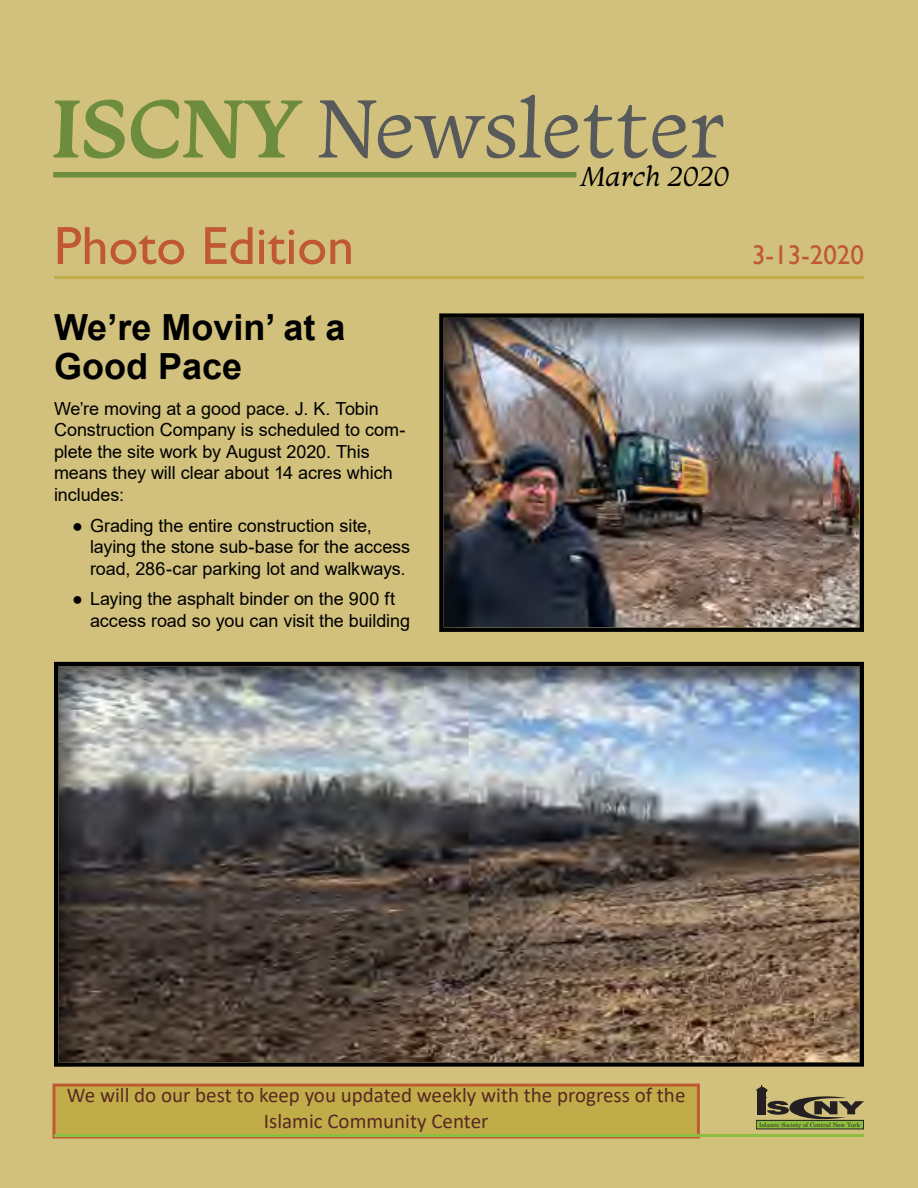
<style>
.page{position:relative;width:918px;height:1188px;background:#d1c17d}
.page>*{position:absolute;margin:0;border:0;box-sizing:border-box;transform-origin:0 0}
.t1{font:86.4px "Monarcha";letter-spacing:-.01em;color:#58595b}
.t2{font:54px "Gill Sans";color:#c05933}
.t3{font:700 36px/39px "Arial";color:#000}
.t4{font:italic 28.8px "Monarcha";letter-spacing:-.01em;color:#000}
.t5{font:27px "Gill Sans";color:#c05933}
.t6{font:21px/25.2px "Calibri";color:#592823;text-align:center}
.Article_Type{font:18px/21.6px "Arial";letter-spacing:-.005em;color:#000}
.t7{font:6px "Century Schoolbook";color:#231f20}
.s1{font-weight:600;color:#6d8c3d}
</style>
<div class="page">
<div style="left:54px;top:1085px;width:644px;height:52px;background:#c0ac49"></div>
<div style="left:52px;top:1084px;width:648px;height:54px;border:3px solid #c05933"></div>
<svg style="left:756px;top:1085px;width:108px;height:34px"></svg>
<div style="left:756px;top:1120px;width:108px;height:9px;background:#8dbd3f"></div>
<div style="left:756px;top:1120px;width:108px;height:9px;border:1px solid #231f20"></div>
<div style="left:53px;top:172px;width:523px;height:5px;background:#6d8c3d"></div>
<hr style="left:54px;top:1134px;width:810px;height:3px;background:#8ebe3f">
<hr style="left:54px;top:276px;width:810px;height:3px;background:#c0ac49">
<div style="left:40px;top:651px;width:838px;height:417px;background:#000;opacity:.71"></div>
<div style="left:426px;top:303px;width:452px;height:331px;background:#000;opacity:.71"></div>
<h1 class="t1" style="left:50px;top:72px;width:676px"><span class="s1">ISCNY</span> Newsletter</h1>
<h3 class="t4" style="left:581px;top:158px;width:150px">March 2020</h3>
<p class="t2" style="left:54px;top:214px;width:302px">Photo Edition</p>
<p class="t3" style="left:54px;top:308px;width:293px">We’re Movin’ at a<br>Good Pace</p>
<p class="Article_Type" style="left:54px;top:397px;width:353px">We’re moving at a good pace. J. K. Tobin Construction Company is scheduled to com&shy;plete the site work by August 2020. This means they will clear about 14 acres which includes:</p>
<p class="Article_Type" style="left:90px;top:514px;width:322px;text-indent:-18px">● Grading the entire construction site, laying the stone sub-base for the access road, 286-car parking lot and walkways.</p>
<p class="Article_Type" style="left:90px;top:588px;width:322px;text-indent:-18px">● Laying the asphalt binder on the 900 ft access road so you can visit the building</p>
<p class="t5" style="left:752px;top:239px;width:113px">3-13-2020</p>
<p class="t6" style="left:67px;top:1082px;width:620px">We will do our best to keep you updated weekly with the progress of the<br>Islamic Community Center</p>
<p class="t7" style="left:759px;top:1120px;width:103px">Islamic Society of Central New York</p>
</div>
